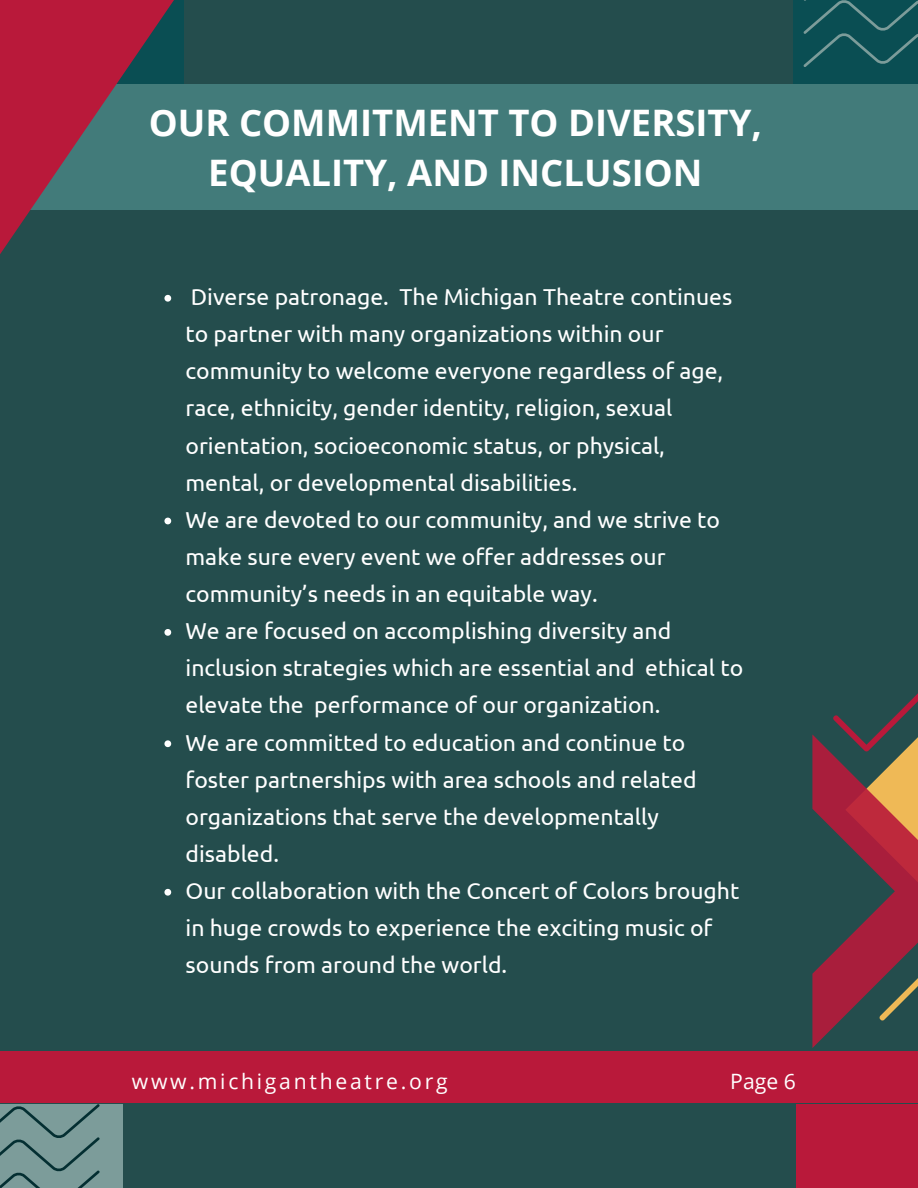
<style>
.page{position:relative;width:918px;height:1188px;background:#244d4d}
.page>*{position:absolute;margin:0;border:0;box-sizing:border-box;transform-origin:0 0}
.t1{font:700 36.45px/50.7px "Open Sans";color:#fff;text-align:center}
.t2{font:22.95px/37.2px "Ubuntu";color:#fff}
.t3{font:21.15px "Open Sans";letter-spacing:.13em;color:#fff}
</style>
<div class="page">
<div style="left:793px;top:0;width:125px;height:84px;background:#0a4e53"></div>
<div style="left:0;top:84px;width:918px;height:126px;background:#427b7a"></div>
<svg style="left:0;top:0;width:184px;height:299px"></svg>
<div style="left:0;top:1104px;width:123px;height:84px;background:#7c9c9a"></div>
<div style="left:796px;top:1104px;width:122px;height:84px;background:#b9193a"></div>
<div style="left:0;top:1051px;width:918px;height:52px;background:#b9193a"></div>
<svg style="left:164px;top:295px;width:7px;height:7px"></svg>
<svg style="left:164px;top:518px;width:7px;height:6px"></svg>
<svg style="left:164px;top:629px;width:7px;height:7px"></svg>
<svg style="left:164px;top:740px;width:7px;height:7px"></svg>
<svg style="left:164px;top:889px;width:7px;height:7px"></svg>
<svg style="left:0;top:1104px;width:100px;height:84px"></svg>
<svg style="left:803px;top:0;width:115px;height:67px"></svg>
<svg style="left:812px;top:693px;width:106px;height:355px"></svg>
<h1 class="t1" style="left:149px;top:96px;width:615px">OUR COMMITMENT TO DIVERSITY,<br>EQUALITY, AND INCLUSION</h1>
<p class="t2" style="left:186px;top:278px;width:559px">Diverse patronage. The Michigan Theatre continues to partner with many organizations within our community to welcome everyone regardless of age, race, ethnicity, gender identity, religion, sexual orientation, socioeconomic status, or physical, mental, or developmental disabilities.<br>We are devoted to our community, and we strive to make sure every event we offer addresses our community’s needs in an equitable way.<br>We are focused on accomplishing diversity and inclusion strategies which are essential and ethical to elevate the performance of our organization.<br>We are committed to education and continue to foster partnerships with area schools and related organizations that serve the developmentally disabled.<br>Our collaboration with the Concert of Colors brought in huge crowds to experience the exciting music of sounds from around the world.</p>
<p class="t3" style="left:132px;top:1066px;width:317px">www.michigantheatre.org</p>
<p class="t3" style="left:730px;top:1066px;width:67px">Page 6</p>
</div>
